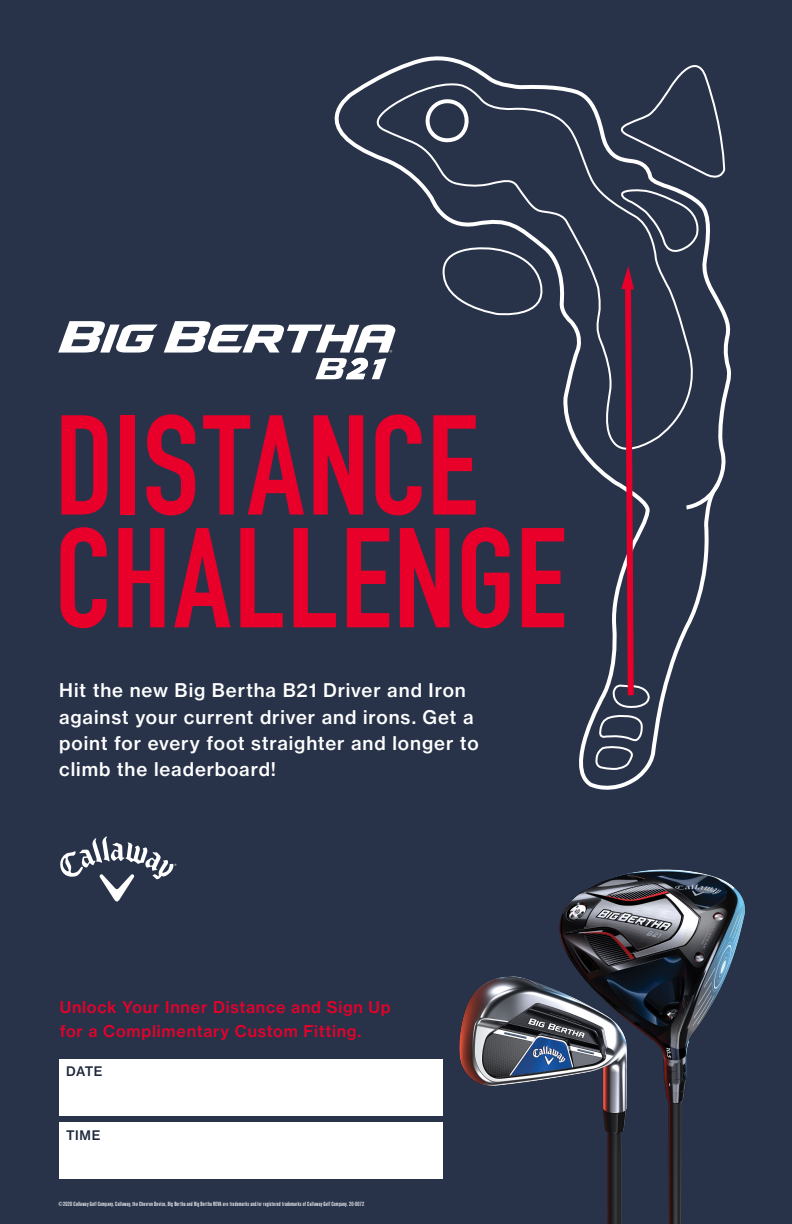
<style>
.page{position:relative;width:792px;height:1224px;background:#28334a}
.page>*{position:absolute;margin:0;border:0;box-sizing:border-box;transform-origin:0 0}
.t1{font:700 139.4px/112.8px "DIN Condensed";letter-spacing:.005em;color:#e8002a}
.t2{font:18.6px/26.3px "N Haas Grotesk TX Pro 65 Md";letter-spacing:.05em;color:#fff}
.t3{font:16px/24px "N Haas Grotesk TX Pro 65 Md";letter-spacing:.05em;color:#e8002a}
.t4{font:13px "N Haas Grotesk TX Pro 65 Md";letter-spacing:.04em;color:#1d273b}
.t5{font:500 condensed 6px "Akzidenz Grotesk BE";letter-spacing:.03em;color:#fff}
</style>
<div class="page">
<img style="left:459px;top:869px;width:286px;height:355px">
<svg style="left:315px;top:56px;width:417px;height:734px"></svg>
<svg style="left:608px;top:56px;width:118px;height:197px"></svg>
<svg style="left:683px;top:478px;width:40px;height:33px"></svg>
<svg style="left:360px;top:81px;width:341px;height:379px"></svg>
<svg style="left:442px;top:242px;width:109px;height:80px"></svg>
<svg style="left:594px;top:266px;width:57px;height:505px"></svg>
<svg style="left:60px;top:836px;width:116px;height:66px"></svg>
<svg style="left:58px;top:321px;width:338px;height:58px"></svg>
<div style="left:59px;top:1059px;width:383px;height:57px;background:#fff"></div>
<div style="left:59px;top:1122px;width:383px;height:57px;background:#fff"></div>
<h1 class="t1" style="left:55px;top:409px;width:513px">DISTANCE<br>CHALLENGE</h1>
<h2 class="t2" style="left:59px;top:677px;width:421px">Hit the new Big Bertha B21 Driver and Iron against your current driver and irons. Get a point for every foot straighter and longer to climb the leaderboard!</h2>
<h3 class="t3" style="left:60px;top:995px;width:332px">Unlock Your Inner Distance and Sign Up for a Complimentary Custom Fitting.</h3>
<h3 class="t4" style="left:66px;top:1064px;width:38px">DATE</h3>
<h3 class="t4" style="left:66px;top:1128px;width:36px">TIME</h3>
<p class="t5" style="left:58px;top:1201px;width:308px">©2020 Callaway Golf Company. Callaway, the Chevron Device, Big Bertha and Big Bertha REVA are trademarks and/or registered trademarks of Callaway Golf Company. 20-0072</p>
</div>
